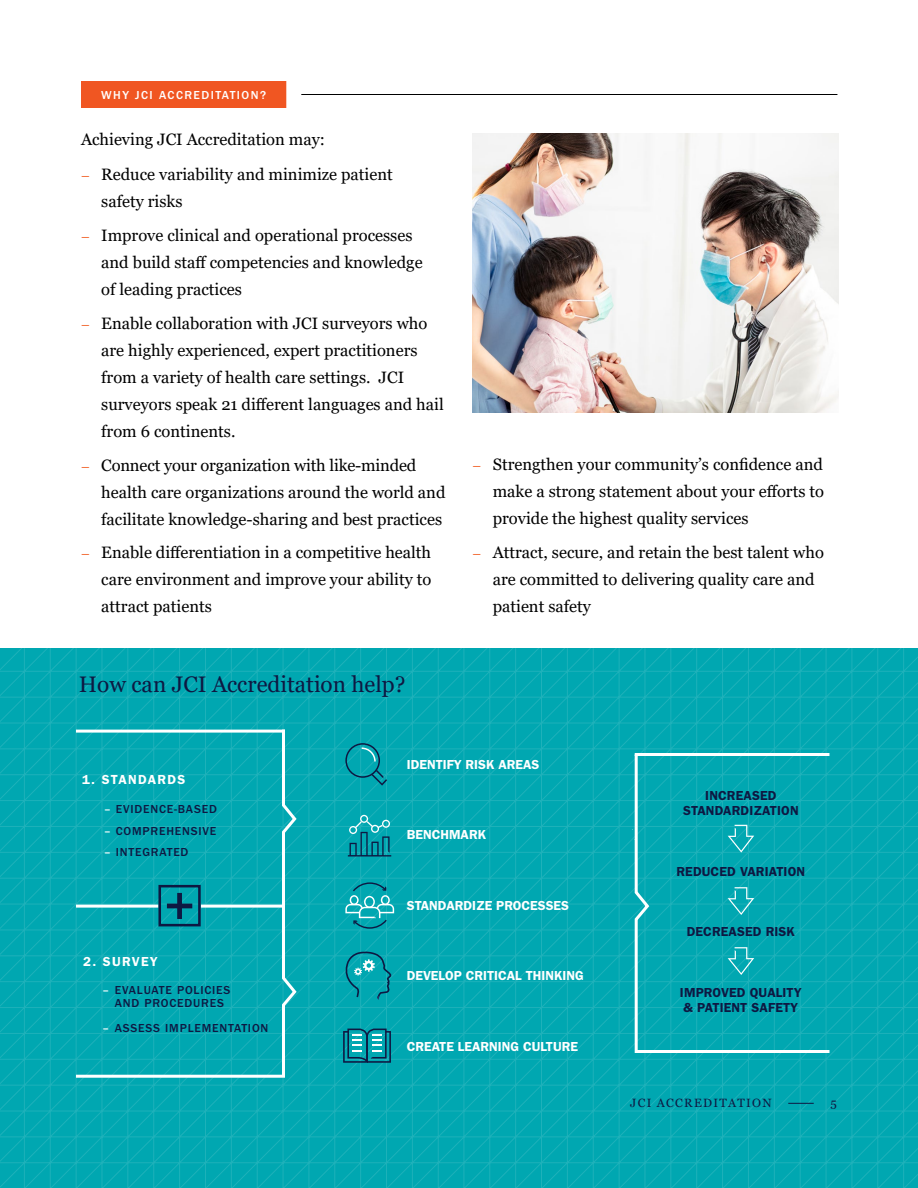
<style>
.page{position:relative;width:918px;height:1188px;background:#fff}
.page>*{position:absolute;margin:0;border:0;box-sizing:border-box;transform-origin:0 0}
.t1{font:22.5px "Georgia";color:#0e1842}
.t2{font:16.5px/27px "Georgia";color:#000}
.t3{font:600 13.2px "ITC Franklin Gothic Std";color:#fff}
.t4{font:600 13.2px/15px "ITC Franklin Gothic Std";letter-spacing:.01em;color:#0e1842;text-align:center}
.t5{font:600 13.2px "ITC Franklin Gothic Std";letter-spacing:.1em;color:#fff}
.t6{font:500 12px/13.5px "ITC Franklin Gothic Std";letter-spacing:.07em;color:#0e1842;text-align:center}
.t7{font:500 12px "ITC Franklin Gothic Std";letter-spacing:.12em;color:#fff}
.t8{font:12px "Georgia";letter-spacing:.11em;color:#0e1842}
.s1{font-size:13.5px;color:#f15d22}
.s2{color:#fff}
</style>
<div class="page">
<svg style="left:0;top:648px;width:463px;height:230px;background:#03a8b2"></svg>
<svg style="left:0;top:878px;width:463px;height:310px;background:#03a8b2"></svg>
<svg style="left:463px;top:648px;width:455px;height:281px;background:#03a8b2"></svg>
<svg style="left:463px;top:929px;width:455px;height:259px;background:#04a8b2"></svg>
<svg style="left:788px;top:1103px;width:26px;height:1px"></svg>
<hr style="left:76px;top:94px;width:761px;height:1px;background:#000">
<svg style="left:76px;top:81px;width:226px;height:27px;background:#f16536"></svg>
<hr style="left:76px;top:730px;width:209px;height:3px;background:#fff">
<hr style="left:635px;top:753px;width:194px;height:3px;background:#fff">
<hr style="left:76px;top:1075px;width:209px;height:3px;background:#fff">
<svg style="left:280px;top:727px;width:19px;height:353px"></svg>
<hr style="left:76px;top:905px;width:82px;height:3px;background:#fff">
<hr style="left:201px;top:905px;width:82px;height:3px;background:#fff">
<div style="left:158px;top:885px;width:43px;height:41px;border:3px solid #0e1842"></div>
<svg style="left:167px;top:893px;width:25px;height:26px"></svg>
<img style="left:472px;top:133px;width:366px;height:280px">
<hr style="left:636px;top:1050px;width:194px;height:3px;background:#fff">
<svg style="left:348px;top:815px;width:43px;height:41px;background:#189ba8"></svg>
<svg style="left:345px;top:882px;width:49px;height:47px;background:#23abb5"></svg>
<svg style="left:345px;top:743px;width:42px;height:43px;background:#0999a6"></svg>
<svg style="left:343px;top:952px;width:49px;height:48px;background:#109fab"></svg>
<svg style="left:632px;top:752px;width:19px;height:304px;background:#2fb7bf"></svg>
<svg style="left:728px;top:825px;width:26px;height:28px"></svg>
<svg style="left:728px;top:887px;width:26px;height:28px"></svg>
<svg style="left:728px;top:947px;width:26px;height:28px"></svg>
<svg style="left:343px;top:1028px;width:48px;height:35px;background:#1e8b9c"></svg>
<p class="t7" style="left:101px;top:88px;width:166px">WHY JCI ACCREDITATION?</p>
<p class="t2" style="left:81px;top:126px;width:246px">Achieving JCI Accreditation may:</p>
<p class="t2" style="left:101px;top:162px;width:293px;text-indent:-20px"><span class="s1">–</span> Reduce variability and minimize patient safety risks</p>
<p class="t2" style="left:101px;top:222px;width:323px;text-indent:-20px"><span class="s1">–</span> Improve clinical and operational processes and build staff competencies and knowledge of leading practices</p>
<p class="t2" style="left:101px;top:310px;width:344px;text-indent:-20px"><span class="s1">–</span> Enable collaboration with JCI surveyors who are highly experienced, expert practitioners from a variety of health care settings. JCI surveyors speak 21 different languages and hail from 6 continents.</p>
<p class="t2" style="left:101px;top:452px;width:346px;text-indent:-20px"><span class="s1">–</span> Connect your organization with like-minded health care organizations around the world and facilitate knowledge-sharing and best practices</p>
<p class="t2" style="left:101px;top:540px;width:332px;text-align:justify;text-indent:-20px"><span class="s1">–</span> Enable differentiation in a competitive health care environment and improve your ability to attract patients</p>
<h1 class="t1" style="left:79px;top:671px;width:328px">How can JCI Accreditation help?</h1>
<p class="t2" style="left:493px;top:452px;width:333px;text-align:justify;text-indent:-20px"><span class="s1">–</span> Strengthen your community’s confidence and make a strong statement about your efforts to provide the highest quality services</p>
<p class="t2" style="left:493px;top:539px;width:333px;text-indent:-20px"><span class="s1">–</span> Attract, secure, and retain the best talent who are committed to delivering quality care and patient safety</p>
<p class="t5" style="left:82px;top:772px;width:105px">1. STANDARDS</p>
<p class="t6" style="left:105px;top:802px;width:114px"><span class="s2">–</span> EVIDENCE-BASED</p>
<p class="t6" style="left:105px;top:824px;width:113px"><span class="s2">–</span> COMPREHENSIVE</p>
<p class="t6" style="left:105px;top:846px;width:85px"><span class="s2">–</span> INTEGRATED</p>
<p class="t3" style="left:83px;top:953px;width:76px">2. SURVEY</p>
<p class="t6" style="left:103px;top:983px;width:129px"><span class="s2">–</span> EVALUATE POLICIES<br>AND PROCEDURES</p>
<p class="t6" style="left:103px;top:1022px;width:167px"><span class="s2">–</span> ASSESS IMPLEMENTATION</p>
<p class="t3" style="left:407px;top:756px;width:134px">IDENTIFY RISK AREAS</p>
<p class="t3" style="left:407px;top:827px;width:81px">BENCHMARK</p>
<p class="t3" style="left:407px;top:897px;width:164px">STANDARDIZE PROCESSES</p>
<p class="t3" style="left:407px;top:968px;width:178px">DEVELOP CRITICAL THINKING</p>
<p class="t3" style="left:407px;top:1038px;width:173px">CREATE LEARNING CULTURE</p>
<p class="t4" style="left:683px;top:788px;width:117px">INCREASED<br>STANDARDIZATION</p>
<p class="t4" style="left:677px;top:864px;width:130px">REDUCED VARIATION</p>
<p class="t4" style="left:687px;top:924px;width:110px">DECREASED RISK</p>
<p class="t4" style="left:680px;top:985px;width:123px;text-align:left">IMPROVED QUALITY &amp; PATIENT SAFETY</p>
<p class="t8" style="left:630px;top:1096px;width:143px">JCI ACCREDITATION</p>
<p class="t8" style="left:831px;top:1096px;width:8px">5</p>
</div>
